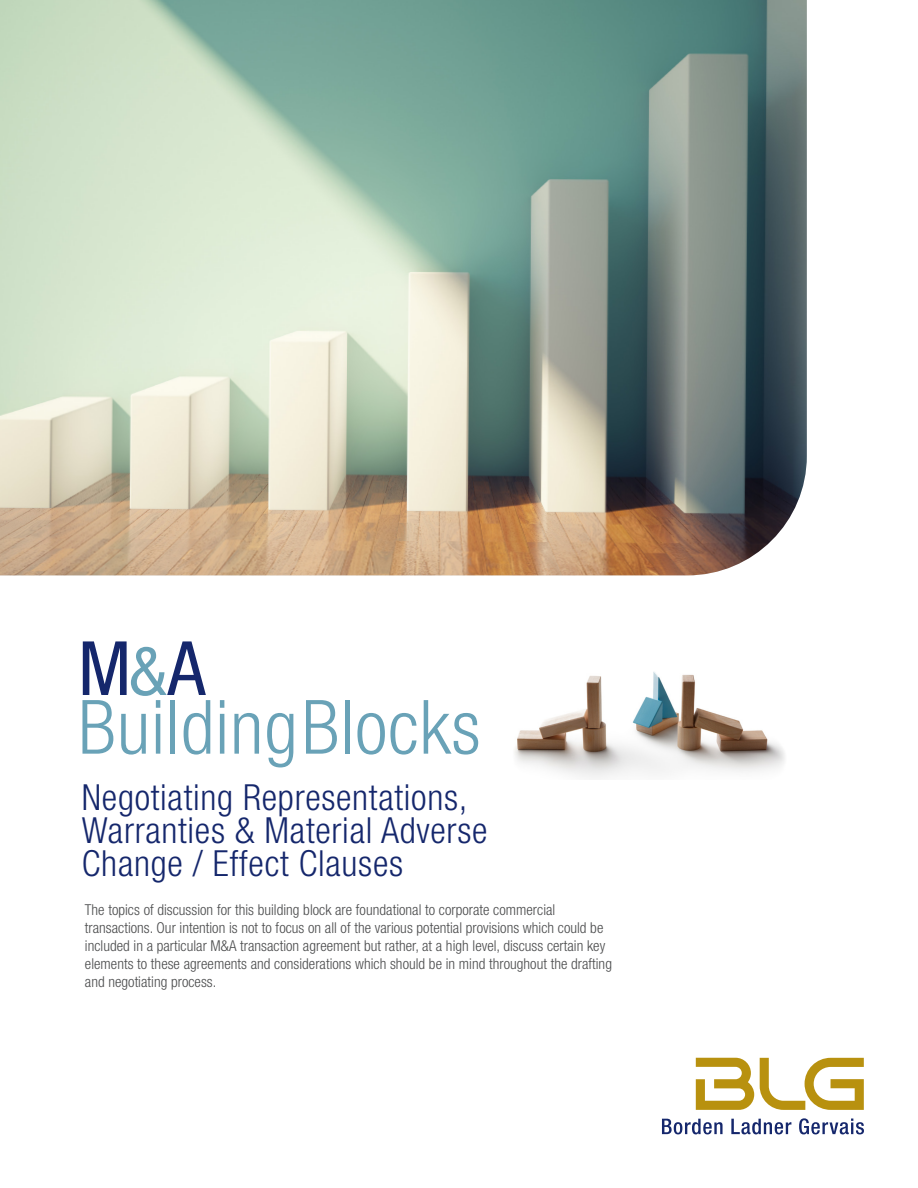
<style>
.page{position:relative;width:918px;height:1188px;background:#fff}
.page>*{position:absolute;margin:0;border:0;box-sizing:border-box;transform-origin:0 0}
.t1{font:300 condensed 75px/58.7px "Helvetica Neue LT Pro";letter-spacing:.015em;color:#69a2b7}
.Head{font:300 condensed 36px/33px "Helvetica Neue LT Pro";letter-spacing:.02em;color:#15276c}
.body{font:300 condensed 15px/18px "Helvetica Neue LT Pro";letter-spacing:.005em;color:#4b4c4d}
.s1{font-weight:400;color:#15276c}
.s2{font-weight:400;font-size:67.5px}
</style>
<div class="page">
<svg style="left:662px;top:1119px;width:61px;height:15px"></svg>
<svg style="left:731px;top:1119px;width:60px;height:15px"></svg>
<svg style="left:799px;top:1118px;width:65px;height:16px"></svg>
<svg style="left:696px;top:1058px;width:58px;height:52px"></svg>
<svg style="left:760px;top:1058px;width:104px;height:52px"></svg>
<img style="left:0;top:0;width:807px;height:575px">
<img style="left:514px;top:672px;width:271px;height:106px">
<p class="t1" style="left:78px;top:639px;width:404px"><span class="s1">M</span><span class="s2">&amp;</span><span class="s1">A<br></span>BuildingBlocks</p>
<p class="Head" style="left:82px;top:781px;width:407px">Negotiating Representations,<br>Warranties &amp; Material Adverse<br>Change / Effect Clauses</p>
<p class="body" style="left:85px;top:901px;width:529px">The topics of discussion for this building block are foundational to corporate commercial transactions. Our intention is not to focus on all of the various potential provisions which could be included in a particular M&amp;A transaction agreement but rather, at a high level, discuss certain key elements to these agreements and considerations which should be in mind throughout the drafting and negotiating process.</p>
</div>
